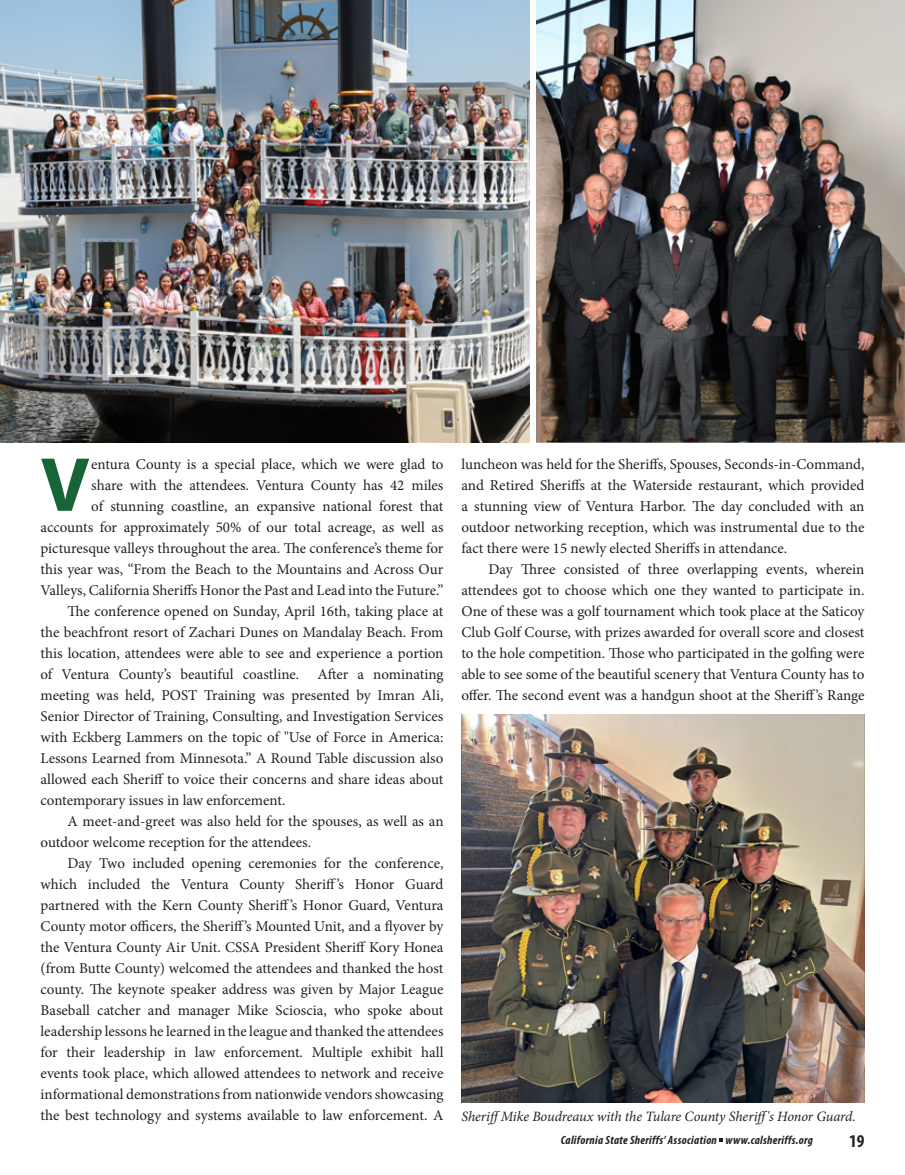
<style>
.page{position:relative;width:905px;height:1175px;background:#fff}
.page>*{position:absolute;margin:0;border:0;box-sizing:border-box;transform-origin:0 0}
.body_copy_1{font:700 77.25px "Myriad Pro";color:#176537}
.t1{font:700 condensed 18px "Myriad Pro";color:#231f20}
.body_copy_1-2{font:15px/21px "Minion Pro";letter-spacing:-.005em;color:#231f20;text-align:justify}
.body_copy_1-3{font:italic 14.25px "Minion Pro";letter-spacing:-.01em;color:#231f20}
.t2{font:italic 700 condensed 12px "Myriad Pro";letter-spacing:.025em;color:#231f20}
</style>
<div class="page">
<img style="left:0;top:0;width:527px;height:442px">
<img style="left:461px;top:714px;width:403px;height:388px">
<img style="left:527px;top:0;width:377px;height:443px">
<svg style="left:719px;top:1138px;width:4px;height:4px"></svg>
<p class="body_copy_1-2" style="left:40px;top:453px;width:404px;text-align:right">entura County is a special place, which we were glad to<br>share with the attendees. Ventura County has 42 miles<br>of stunning coastline, an expansive national forest that accounts for approximately 50% of our total acreage, as well as picturesque valleys throughout the area. The conference’s theme for this year was, “From the Beach to the Mountains and Across Our Valleys, California Sheriffs Honor the Past and Lead into the Future.”</p>
<p class="body_copy_1-2" style="left:40px;top:600px;width:404px;text-indent:27px">The conference opened on Sunday, April 16th, taking place at the beachfront resort of Zachari Dunes on Mandalay Beach. From this location, attendees were able to see and experience a portion of Ventura County’s beautiful coastline. After a nominating meeting was held, POST Training was presented by Imran Ali, Senior Director of Training, Consulting, and Investigation Services with Eckberg Lammers on the topic of "Use of Force in America:<br>Lessons Learned from Minnesota.” A Round Table discussion also allowed each Sheriff to voice their concerns and share ideas about contemporary issues in law enforcement.</p>
<p class="body_copy_1-2" style="left:40px;top:810px;width:404px;text-indent:27px">A meet-and-greet was also held for the spouses, as well as an outdoor welcome reception for the attendees.</p>
<p class="body_copy_1-2" style="left:40px;top:852px;width:404px;text-indent:27px">Day Two included opening ceremonies for the conference, which included the Ventura County Sheriff’s Honor Guard partnered with the Kern County Sheriff’s Honor Guard, Ventura County motor officers, the Sheriff’s Mounted Unit, and a flyover by the Ventura County Air Unit. CSSA President Sheriff Kory Honea (from Butte County) welcomed the attendees and thanked the host county. The keynote speaker address was given by Major League Baseball catcher and manager Mike Scioscia, who spoke about leadership lessons he learned in the league and thanked the attendees for their leadership in law enforcement. Multiple exhibit hall events took place, which allowed attendees to network and receive informational demonstrations from nationwide vendors showcasing the best technology and systems available to law enforcement. A</p>
<p class="body_copy_1" style="left:40px;top:434px;width:51px">V</p>
<p class="body_copy_1-2" style="left:461px;top:453px;width:404px">luncheon was held for the Sheriffs, Spouses, Seconds-in-Command, and Retired Sheriffs at the Waterside restaurant, which provided a stunning view of Ventura Harbor. The day concluded with an outdoor networking reception, which was instrumental due to the fact there were 15 newly elected Sheriffs in attendance.</p>
<p class="body_copy_1-2" style="left:461px;top:558px;width:404px;text-indent:27px">Day Three consisted of three overlapping events, wherein attendees got to choose which one they wanted to participate in.<br>One of these was a golf tournament which took place at the Saticoy Club Golf Course, with prizes awarded for overall score and closest to the hole competition. Those who participated in the golfing were able to see some of the beautiful scenery that Ventura County has to offer. The second event was a handgun shoot at the Sheriff’s Range</p>
<p class="body_copy_1-3" style="left:461px;top:1106px;width:396px">SheriffMike Boudreaux with the Tulare County Sheriff's Honor Guard.</p>
<p class="t2" style="left:561px;top:1132px;width:254px">California State Sheriffs’ Association www.calsheriffs.org</p>
<p class="t1" style="left:849px;top:1129px;width:17px">19</p>
</div>
